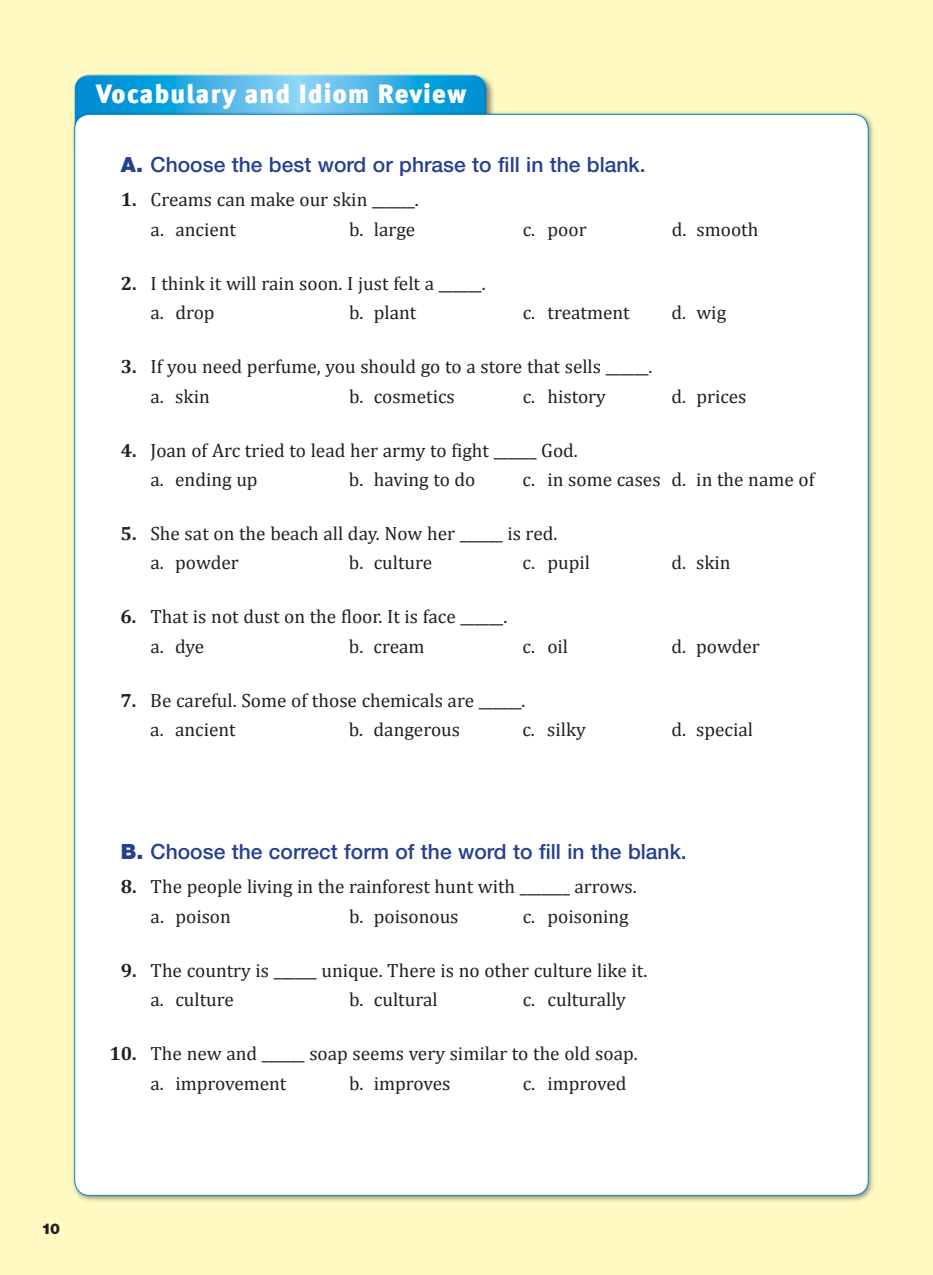
<style>
.page{position:relative;width:933px;height:1275px;background:#fffac2}
.page>*{position:absolute;margin:0;border:0;box-sizing:border-box;transform-origin:0 0}
.t1{font:900 26.25px "Meta";letter-spacing:.05em;color:#fff}
.t2{font:500 21px "Helvetica Neue";color:#25408f}
.t3{font:19.25px/29.4px "Cambria";color:#231f20}
.t4{font:900 14.88px "Helvetica Neue";color:#231f20}
.s1{font-weight:900}
.s2{font-weight:700}
</style>
<div class="page">
<div style="left:72px;top:72px;width:415px;height:75px;background:#fff;opacity:.6"></div>
<div style="left:73px;top:79px;width:414px;height:76px;background:#231f20;opacity:.6"></div>
<div style="left:71px;top:111px;width:804px;height:1091px;background:#231f20;opacity:.5"></div>
<div style="left:75px;top:114px;width:793px;height:1081px;background:#fff;border-radius:15px"></div>
<h1 class="t1" style="left:96px;top:78px;width:372px">Vocabulary and Idiom Review</h1>
<p class="t2" style="left:121px;top:152px;width:526px"><span class="s1">A.</span> Choose the best word or phrase to fill in the blank.</p>
<p class="t3" style="left:151px;top:185px;width:270px;text-indent:-30px"><span class="s2">1.</span> Creams can make our skin ______. a. ancient</p>
<p class="t3" style="left:349px;top:214px;width:68px">b. large</p>
<p class="t3" style="left:523px;top:214px;width:65px">c. poor</p>
<p class="t3" style="left:671px;top:214px;width:88px">d. smooth</p>
<p class="t3" style="left:151px;top:268px;width:336px;text-indent:-30px"><span class="s2">2.</span> I think it will rain soon. I just felt a ______. a. drop</p>
<p class="t3" style="left:349px;top:298px;width:69px">b. plant</p>
<p class="t3" style="left:523px;top:298px;width:108px">c. treatment</p>
<p class="t3" style="left:671px;top:298px;width:56px">d. wig</p>
<p class="t3" style="left:150px;top:352px;width:503px;text-indent:-30px"><span class="s2">3.</span> If you need perfume, you should go to a store that sells ______. a. skin</p>
<p class="t3" style="left:349px;top:381px;width:107px">b. cosmetics</p>
<p class="t3" style="left:522px;top:381px;width:85px">c. history</p>
<p class="t3" style="left:671px;top:381px;width:76px">d. prices</p>
<p class="t3" style="left:150px;top:435px;width:429px;text-indent:-30px"><span class="s2">4.</span> Joan of Arc tried to lead her army to fight ______ God. a. ending up</p>
<p class="t3" style="left:349px;top:465px;width:128px">b. having to do</p>
<p class="t3" style="left:522px;top:465px;width:293px">c. in some cases d. in the name of</p>
<p class="t3" style="left:150px;top:519px;width:408px;text-indent:-30px"><span class="s2">5.</span> She sat on the beach all day. Now her ______ is red. a. powder</p>
<p class="t3" style="left:349px;top:548px;width:85px">b. culture</p>
<p class="t3" style="left:522px;top:548px;width:69px">c. pupil</p>
<p class="t3" style="left:671px;top:548px;width:61px">d. skin</p>
<p class="t3" style="left:150px;top:602px;width:358px;text-indent:-30px"><span class="s2">6.</span> That is not dust on the floor. It is face ______. a. dye</p>
<p class="t3" style="left:349px;top:631px;width:77px">b. cream</p>
<p class="t3" style="left:522px;top:631px;width:47px">c. oil</p>
<p class="t3" style="left:671px;top:631px;width:90px">d. powder</p>
<p class="t3" style="left:150px;top:685px;width:377px;text-indent:-30px"><span class="s2">7.</span> Be careful. Some of those chemicals are ______. a. ancient</p>
<p class="t3" style="left:349px;top:715px;width:113px">b. dangerous</p>
<p class="t3" style="left:522px;top:715px;width:65px">c. silky</p>
<p class="t3" style="left:671px;top:715px;width:83px">d. special</p>
<p class="t2" style="left:121px;top:839px;width:567px"><span class="s1">B.</span> Choose the correct form of the word to fill in the blank.</p>
<p class="t3" style="left:151px;top:872px;width:487px;text-indent:-30px"><span class="s2">8.</span> The people living in the rainforest hunt with _______ arrows. a. poison</p>
<p class="t3" style="left:349px;top:901px;width:111px">b. poisonous</p>
<p class="t3" style="left:523px;top:901px;width:107px">c. poisoning</p>
<p class="t3" style="left:151px;top:955px;width:498px;text-indent:-30px"><span class="s2">9.</span> The country is ______ unique. There is no other culture like it. a. culture</p>
<p class="t3" style="left:349px;top:985px;width:90px">b. cultural</p>
<p class="t3" style="left:523px;top:985px;width:105px">c. culturally</p>
<p class="t3" style="left:151px;top:1039px;width:488px;text-indent:-41px"><span class="s2">10.</span> The new and ______ soap seems very similar to the old soap. a. improvement</p>
<p class="t3" style="left:349px;top:1068px;width:103px">b. improves</p>
<p class="t3" style="left:523px;top:1068px;width:105px">c. improved</p>
<p class="t4" style="left:41px;top:1220px;width:20px">10</p>
</div>
